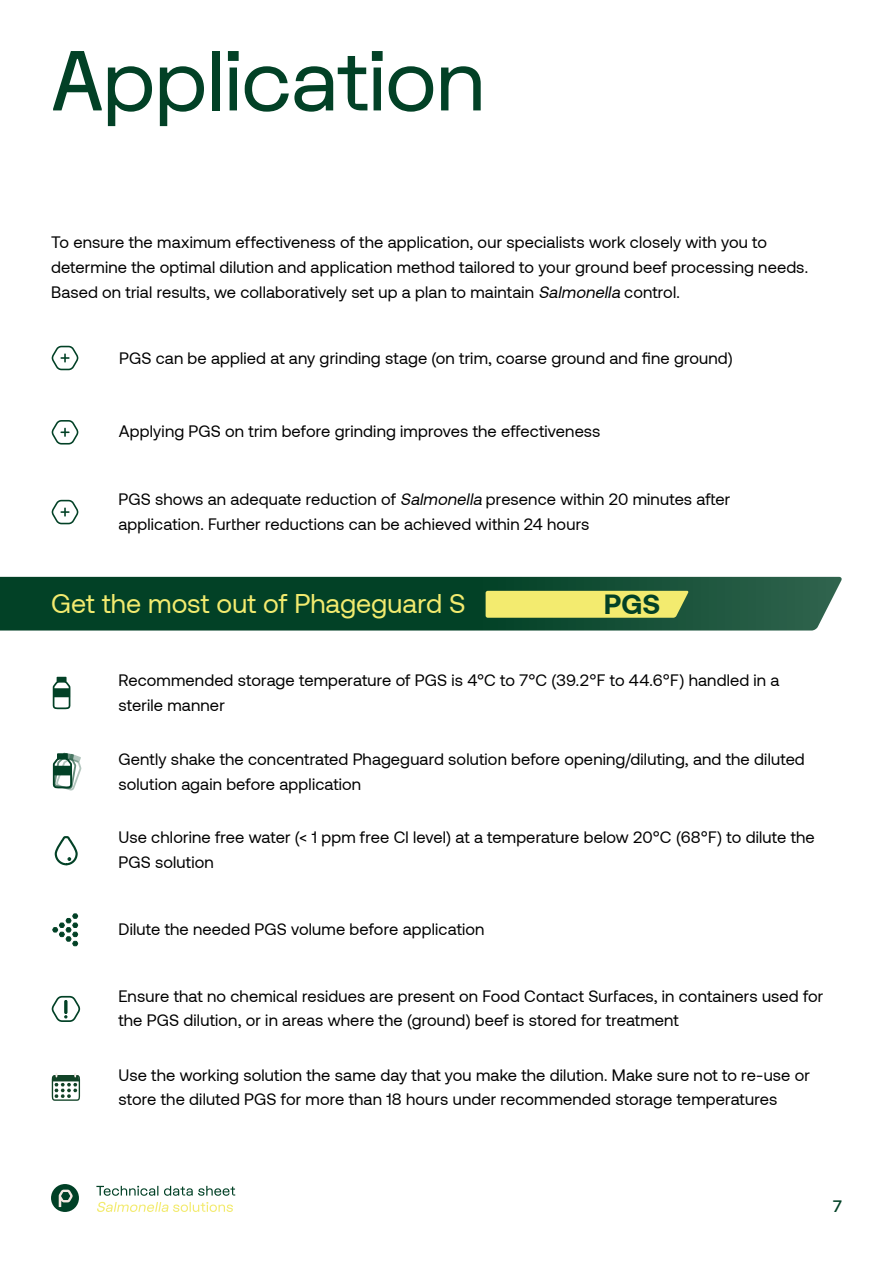
<style>
.page{position:relative;width:893px;height:1263px;background:#fff}
.page>*{position:absolute;margin:0;border:0;box-sizing:border-box;transform-origin:0 0}
.t1{font:82.5px "FK Display";letter-spacing:-.015em;color:#024126}
.t2{font:700 28.35px "Aeonik";color:#024126}
.t3{font:27px "Aeonik";letter-spacing:.005em;color:#f3eb6f}
.t4{font:16.5px/24.8px "Aeonik";letter-spacing:.01em;color:#000}
.t5{font:500 16.5px "Aeonik";color:#024126}
.s1{font-style:italic}
</style>
<div class="page">
<svg style="left:51px;top:345px;width:28px;height:26px"></svg>
<svg style="left:51px;top:420px;width:28px;height:25px"></svg>
<svg style="left:51px;top:499px;width:28px;height:26px"></svg>
<svg style="left:52px;top:677px;width:19px;height:32px"></svg>
<div style="left:57px;top:677px;width:10px;height:5px;border:1px solid #024126"></div>
<svg style="left:52px;top:913px;width:26px;height:33px"></svg>
<svg style="left:54px;top:836px;width:24px;height:30px"></svg>
<svg style="left:51px;top:995px;width:30px;height:27px"></svg>
<svg style="left:52px;top:753px;width:29px;height:37px"></svg>
<svg style="left:51px;top:1073px;width:30px;height:28px"></svg>
<div style="left:51px;top:1184px;width:28px;height:28px;background:#004026;border-radius:50%"></div>
<svg style="left:59px;top:1189px;width:14px;height:18px"></svg>
<svg style="left:97px;top:1202px;width:136px;height:10px"></svg>
<svg style="left:96px;top:1186px;width:139px;height:10px"></svg>
<svg style="left:0;top:577px;width:842px;height:53px;background:#295d38"></svg>
<h1 class="t1" style="left:51px;top:26px;width:436px">Application</h1>
<p class="t4" style="left:51px;top:230px;width:758px">To ensure the maximum effectiveness of the application, our specialists work closely with you to determine the optimal dilution and application method tailored to your ground beef processing needs.<br>Based on trial results, we collaboratively set up a plan to maintain <span class="s1">Salmonella</span> control.</p>
<p class="t4" style="left:119px;top:345px;width:615px">PGS can be applied at any grinding stage (on trim, coarse ground and fine ground)</p>
<p class="t4" style="left:119px;top:419px;width:483px">Applying PGS on trim before grinding improves the effectiveness</p>
<p class="t4" style="left:118px;top:487px;width:613px">PGS shows an adequate reduction of <span class="s1">Salmonella</span> presence within 20 minutes after application. Further reductions can be achieved within 24 hours</p>
<h3 class="t3" style="left:51px;top:588px;width:416px">Get the most out of Phageguard S</h3>
<h2 class="t2" style="left:604px;top:588px;width:58px">PGS</h2>
<p class="t4" style="left:118px;top:668px;width:662px">Recommended storage temperature of PGS is 4°C to 7°C (39.2°F to 44.6°F) handled in a sterile manner</p>
<p class="t4" style="left:118px;top:747px;width:688px">Gently shake the concentrated Phageguard solution before opening/diluting, and the diluted solution again before application</p>
<p class="t4" style="left:118px;top:825px;width:698px">Use chlorine free water (&lt; 1 ppm free Cl level) at a temperature below 20°C (68°F) to dilute the<br>PGS solution</p>
<p class="t4" style="left:118px;top:917px;width:367px">Dilute the needed PGS volume before application</p>
<p class="t4" style="left:118px;top:983px;width:706px">Ensure that no chemical residues are present on Food Contact Surfaces, in containers used for the PGS dilution, or in areas where the (ground) beef is stored for treatment</p>
<p class="t4" style="left:118px;top:1063px;width:693px">Use the working solution the same day that you make the dilution. Make sure not to re-use or store the diluted PGS for more than 18 hours under recommended storage temperatures</p>
<p class="t5" style="left:833px;top:1196px;width:10px">7</p>
</div>
